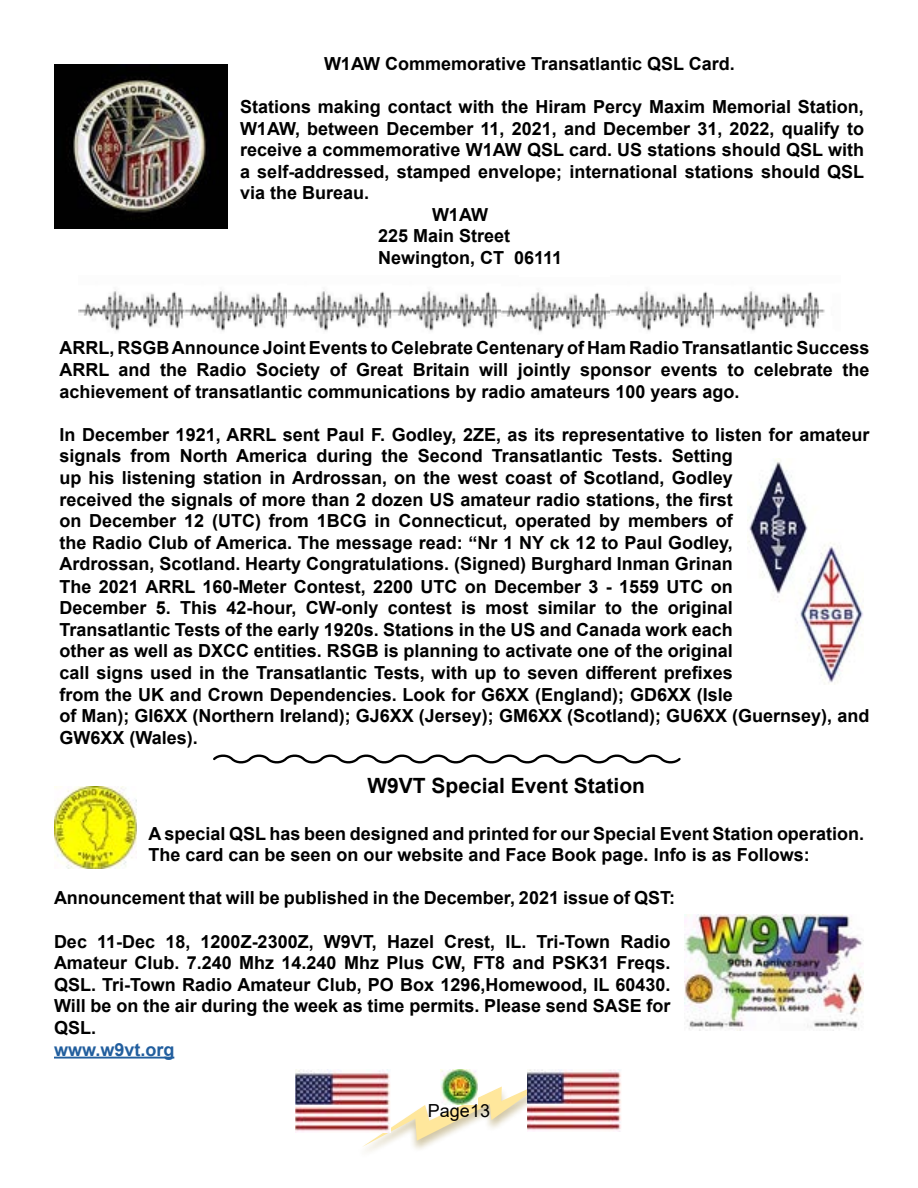
<style>
.page{position:relative;width:918px;height:1188px;background:#fff}
.page>*{position:absolute;margin:0;border:0;box-sizing:border-box;transform-origin:0 0}
.t1{font:700 21px "Arial";color:#000}
.t2{font:700 18px/21.6px "Arial";color:#000}
.t3{font:700 18px "Arial";color:#215e9e}
.t4{font:18px "Arial";color:#000}
</style>
<div class="page">
<svg style="left:363px;top:1080px;width:164px;height:67px"></svg>
<img style="left:441px;top:1070px;width:36px;height:34px">
<img style="left:296px;top:1070px;width:95px;height:63px">
<img style="left:527px;top:1070px;width:94px;height:62px">
<img style="left:748px;top:459px;width:116px;height:225px">
<img style="left:54px;top:65px;width:173px;height:164px">
<hr style="left:54px;top:1057px;width:120px;height:2px;background:#215e9e">
<img style="left:54px;top:787px;width:82px;height:81px">
<img style="left:684px;top:915px;width:180px;height:115px">
<svg style="left:213px;top:754px;width:468px;height:10px"></svg>
<img style="left:79px;top:290px;width:105px;height:41px">
<img style="left:184px;top:290px;width:103px;height:41px">
<img style="left:287px;top:290px;width:106px;height:41px">
<img style="left:393px;top:290px;width:109px;height:41px">
<img style="left:502px;top:291px;width:108px;height:41px">
<img style="left:610px;top:290px;width:105px;height:41px">
<img style="left:715px;top:290px;width:110px;height:41px">
<p class="t2" style="left:324px;top:53px;width:412px">W1AW Commemorative Transatlantic QSL Card.</p>
<p class="t2" style="left:240px;top:96px;width:626px;text-align:justify">Stations making contact with the Hiram Percy Maxim Memorial Station, W1AW, between December 11, 2021, and December 31, 2022, qualify to receive a commemorative W1AW QSL card. US stations should QSL with a self-addressed, stamped envelope; international stations should QSL via the Bureau.</p>
<p class="t2" style="left:378px;top:204px;width:186px;text-indent:54px">W1AW<br>225 Main Street<br>Newington, CT 06111</p>
<p class="t2" style="left:59px;top:337px;width:812px;text-align:justify">ARRL, RSGB Announce Joint Events to Celebrate Centenary of Ham Radio Transatlantic Success ARRL and the Radio Society of Great Britain will jointly sponsor events to celebrate the achievement of transatlantic communications by radio amateurs 100 years ago.</p>
<p class="t2" style="left:59px;top:424px;width:812px">In December 1921, ARRL sent Paul F. Godley, 2ZE, as its representative to listen for amateur signals from North America during the Second Transatlantic Tests. Setting<br>up his listening station in Ardrossan, on the west coast of Scotland, Godley<br>received the signals of more than 2 dozen US amateur radio stations, the first<br>on December 12 (UTC) from 1BCG in Connecticut, operated by members of<br>the Radio Club of America. The message read: “Nr 1 NY ck 12 to Paul Godley,<br>Ardrossan, Scotland. Hearty Congratulations. (Signed) Burghard Inman Grinan</p>
<p class="t2" style="left:59px;top:576px;width:811px">The 2021 ARRL 160-Meter Contest, 2200 UTC on December 3 - 1559 UTC on<br>December 5. This 42-hour, CW-only contest is most similar to the original<br>Transatlantic Tests of the early 1920s. Stations in the US and Canada work each<br>other as well as DXCC entities. RSGB is planning to activate one of the original<br>call signs used in the Transatlantic Tests, with up to seven different prefixes<br>from the UK and Crown Dependencies. Look for G6XX (England); GD6XX (Isle<br>of Man); GI6XX (Northern Ireland); GJ6XX (Jersey); GM6XX (Scotland); GU6XX (Guernsey), and GW6XX (Wales).</p>
<p class="t1" style="left:367px;top:771px;width:279px">W9VT Special Event Station</p>
<p class="t2" style="left:148px;top:823px;width:717px">A special QSL has been designed and printed for our Special Event Station operation.<br>The card can be seen on our website and Face Book page. Info is as Follows:</p>
<p class="t2" style="left:54px;top:888px;width:623px">Announcement that will be published in the December, 2021 issue of QST:</p>
<p class="t2" style="left:54px;top:931px;width:618px;text-align:justify">Dec 11-Dec 18, 1200Z-2300Z, W9VT, Hazel Crest, IL. Tri-Town Radio Amateur Club. 7.240 Mhz 14.240 Mhz Plus CW, FT8 and PSK31 Freqs.<br>QSL. Tri-Town Radio Amateur Club, PO Box 1296,Homewood, IL 60430.<br>Will be on the air during the week as time permits. Please send SASE for QSL.</p>
<p class="t3" style="left:54px;top:1037px;width:122px">www.w9vt.org</p>
<p class="t4" style="left:428px;top:1098px;width:64px">Page13</p>
</div>
